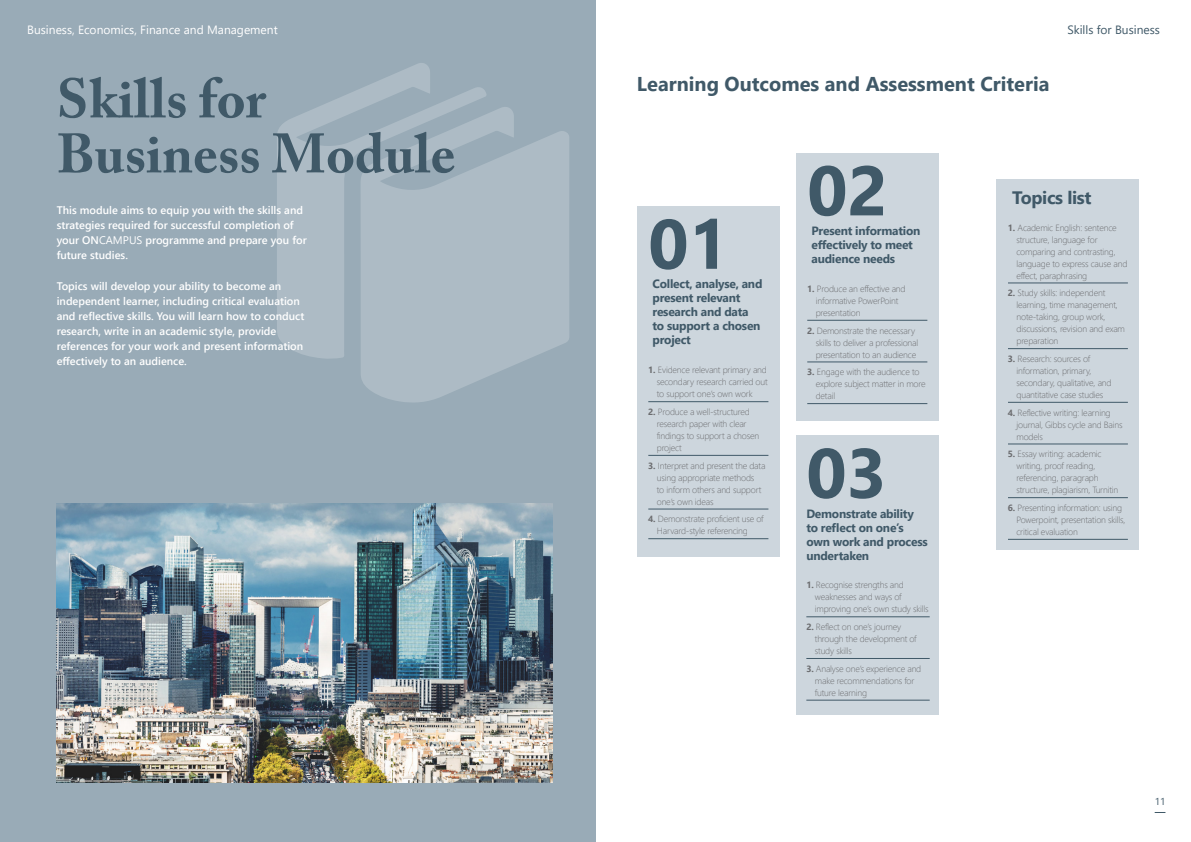
<style>
.page{position:relative;width:1191px;height:842px;background:#fff}
.page>*{position:absolute;margin:0;border:0;box-sizing:border-box;transform-origin:0 0}
._05E_Large_number_list{font:700 70px "Segoe UI";color:#405968}
._13_XL__OC_Grey{font:700 55px/55px "Adobe Caslon Pro";color:#405968}
._10a_List_Header{font:700 20px "Segoe UI";color:#405968}
._05d_Sub_Pull_Copy{font:700 18px "Segoe UI";letter-spacing:-.02em;color:#405968}
._05d_Sub_Pull_Copy-2{font:700 12px/14px "Segoe UI";letter-spacing:-.02em;color:#405968}
._10a_List_Header-2{font:12px "Segoe UI";color:#fff}
._10a_List_Header-3{font:12px "Segoe UI";color:#405968}
._04b_Body_Copy{font:600 11px/15px "Segoe UI";color:#fff}
.t1{font:10px "Segoe UI";color:#405968}
.t2{font:300 9px/12px "Segoe UI";letter-spacing:-.02em;color:#6c6d70}
.s1{font-weight:400}
.s2{font-weight:700}
</style>
<div class="page">
<div style="left:796px;top:153px;width:142px;height:268px;background:#cdd6dd"></div>
<hr style="left:807px;top:320px;width:120px;height:1px;background:#405968">
<hr style="left:807px;top:362px;width:120px;height:1px;background:#405968">
<hr style="left:807px;top:403px;width:120px;height:1px;background:#405968">
<div style="left:637px;top:206px;width:142px;height:351px;background:#cdd6dd"></div>
<hr style="left:648px;top:401px;width:120px;height:1px;background:#405968">
<hr style="left:648px;top:455px;width:120px;height:1px;background:#405968">
<hr style="left:648px;top:509px;width:120px;height:1px;background:#405968">
<hr style="left:648px;top:538px;width:120px;height:1px;background:#405968">
<div style="left:796px;top:435px;width:142px;height:279px;background:#cdd6dd"></div>
<hr style="left:806px;top:617px;width:123px;height:1px;background:#405968">
<hr style="left:806px;top:658px;width:123px;height:1px;background:#405968">
<hr style="left:806px;top:700px;width:123px;height:1px;background:#405968">
<div style="left:0;top:0;width:595px;height:842px;background:#99abb7"></div>
<svg style="left:361px;top:107px;width:208px;height:295px;fill:#adbbc5"></svg>
<svg style="left:277px;top:63px;width:210px;height:296px;fill:#adbbc5"></svg>
<img style="left:57px;top:503px;width:496px;height:279px">
<div style="left:996px;top:179px;width:143px;height:371px;background:#cdd6dd"></div>
<hr style="left:1008px;top:283px;width:119px;height:1px;background:#405968">
<hr style="left:1008px;top:348px;width:119px;height:1px;background:#405968">
<hr style="left:1008px;top:402px;width:119px;height:1px;background:#405968">
<hr style="left:1008px;top:444px;width:119px;height:1px;background:#405968">
<hr style="left:1008px;top:497px;width:119px;height:1px;background:#405968">
<hr style="left:1008px;top:539px;width:119px;height:1px;background:#405968">
<p class="_10a_List_Header-2" style="left:27px;top:19px;width:252px">Business, Economics, Finance and Management</p>
<p class="_13_XL__OC_Grey" style="left:57px;top:71px;width:400px">Skills for<br>Business Module</p>
<p class="_04b_Body_Copy" style="left:57px;top:202px;width:251px">This module aims to equip you with the skills and strategies required for successful completion of your ON<span class="s1">CAMPUS</span> programme and prepare you for future studies.</p>
<p class="_04b_Body_Copy" style="left:57px;top:277px;width:249px">Topics will develop your ability to become an independent learner, including critical evaluation and reflective skills. You will learn how to conduct research, write in an academic style, provide references for your work and present information effectively to an audience.</p>
<p class="_10a_List_Header" style="left:637px;top:66px;width:414px">Learning Outcomes and Assessment Criteria</p>
<p class="_10a_List_Header-3" style="left:1067px;top:19px;width:94px">Skills for Business</p>
<p class="_05E_Large_number_list" style="left:648px;top:178px;width:82px">01</p>
<p class="_05d_Sub_Pull_Copy-2" style="left:652px;top:276px;width:111px">Collect, analyse, and present relevant research and data to support a chosen project</p>
<p class="t2" style="left:657px;top:363px;width:112px;text-align:justify;text-indent:-9px"><span class="s2">1.</span> Evidence relevant primary and secondary research carried out to support one’s own work</p>
<p class="t2" style="left:657px;top:405px;width:104px;text-indent:-9px"><span class="s2">2.</span> Produce a well-structured research paper with clear findings to support a chosen project</p>
<p class="t2" style="left:657px;top:459px;width:110px;text-indent:-9px"><span class="s2">3.</span> Interpret and present the data using appropriate methods<br>to inform others and support one’s own ideas</p>
<p class="t2" style="left:657px;top:512px;width:108px;text-indent:-9px"><span class="s2">4.</span> Demonstrate proficient use of<br>Harvard-style referencing</p>
<p class="_05E_Large_number_list" style="left:807px;top:124px;width:82px">02</p>
<p class="_05d_Sub_Pull_Copy-2" style="left:811px;top:223px;width:110px">Present information effectively to meet audience needs</p>
<p class="t2" style="left:815px;top:282px;width:91px;text-indent:-9px"><span class="s2">1.</span> Produce an effective and informative PowerPoint presentation</p>
<p class="t2" style="left:815px;top:323px;width:104px;text-indent:-9px"><span class="s2">2.</span> Demonstrate the necessary skills to deliver a professional presentation to an audience</p>
<p class="t2" style="left:815px;top:365px;width:111px;text-indent:-9px"><span class="s2">3.</span> Engage with the audience to explore subject matter in more detail</p>
<p class="_05E_Large_number_list" style="left:806px;top:407px;width:82px">03</p>
<p class="_05d_Sub_Pull_Copy-2" style="left:806px;top:505px;width:123px">Demonstrate ability to reflect on one’s own work and process undertaken</p>
<p class="t2" style="left:815px;top:578px;width:115px;text-indent:-9px"><span class="s2">1.</span> Recognise strengths and weaknesses and ways of improving one’s own study skills</p>
<p class="t2" style="left:815px;top:620px;width:103px;text-indent:-9px"><span class="s2">2.</span> Reflect on one’s journey through the development of study skills</p>
<p class="t2" style="left:815px;top:662px;width:108px;text-indent:-9px"><span class="s2">3.</span> Analyse one’s experience and make recommendations for future learning</p>
<p class="_05d_Sub_Pull_Copy" style="left:1012px;top:180px;width:81px">Topics list</p>
<p class="t2" style="left:1016px;top:220px;width:112px;text-indent:-9px"><span class="s2">1.</span> Academic English: sentence structure, language for comparing and contrasting, language to express cause and effect, paraphrasing</p>
<p class="t2" style="left:1016px;top:286px;width:110px;text-indent:-9px"><span class="s2">2.</span> Study skills: independent learning, time management, note-taking, group work, discussions, revision and exam preparation</p>
<p class="t2" style="left:1016px;top:352px;width:97px;text-indent:-9px"><span class="s2">3.</span> Research: sources of information, primary, secondary, qualitative, and quantitative case studies</p>
<p class="t2" style="left:1016px;top:405px;width:108px;text-indent:-9px"><span class="s2">4.</span> Reflective writing: learning journal, Gibbs cycle and Bains models</p>
<p class="t2" style="left:1016px;top:447px;width:103px;text-indent:-9px"><span class="s2">5.</span> Essay writing: academic writing, proof reading, referencing, paragraph structure, plagiarism, Turnitin</p>
<p class="t2" style="left:1016px;top:501px;width:111px;text-indent:-9px"><span class="s2">6.</span> Presenting information: using<br>Powerpoint, presentation skills, critical evaluation</p>
<p class="t1" style="left:1154px;top:792px;width:12px">11</p>
</div>
